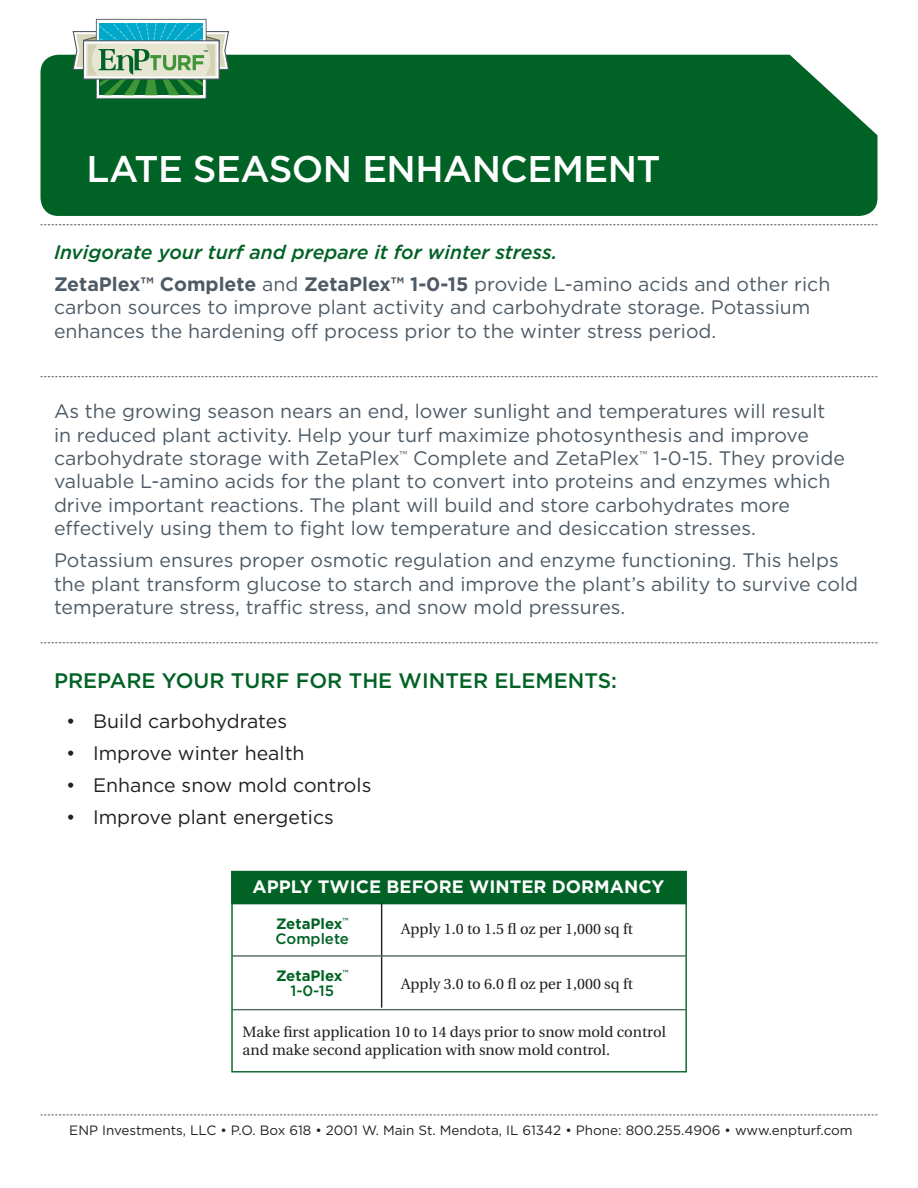
<style>
.page{position:relative;width:918px;height:1188px;background:#fff}
.page>*{position:absolute;margin:0;border:0;box-sizing:border-box;transform-origin:0 0}
.t1{font:500 37.2px "Gotham";letter-spacing:-.015em;color:#fff}
.t2{font:500 21px "Gotham";color:#006224}
.t3{font:19.5px/23.4px "Gotham";color:#4e5b66}
.t4{font:19.5px "Gotham";color:#231f20}
.t5{font:italic 500 19.5px "Gotham";color:#006224}
.t6{font:700 18px "Gotham";color:#fff}
.t7{font:15px/18px "Utopia";color:#231f20}
.t8{font:700 15px "Gotham";color:#006224}
.t9{font:500 15px "Gotham";color:#006224}
.t10{font:13.5px "Gotham";color:#231f20}
.t11{font:7.5px "Myriad Pro";color:#006224}
.s1{font-weight:700}
</style>
<div class="page">
<div style="left:40px;top:55px;width:838px;height:161px;background:#006224"></div>
<svg style="left:73px;top:19px;width:156px;height:80px"></svg>
<svg style="left:40px;top:224px;width:838px;height:1px"></svg>
<svg style="left:40px;top:376px;width:838px;height:1px"></svg>
<svg style="left:40px;top:642px;width:838px;height:1px"></svg>
<svg style="left:40px;top:1114px;width:838px;height:1px"></svg>
<div style="left:231px;top:871px;width:456px;height:33px;background:#006224"></div>
<hr style="left:381px;top:903px;width:1px;height:105px;background:#231f20">
<hr style="left:232px;top:955px;width:454px;height:2px;background:#516d5b">
<hr style="left:232px;top:1009px;width:454px;height:1px;background:#516d5b">
<div style="left:231px;top:871px;width:456px;height:202px;border:1px solid #006224"></div>
<p class="t11" style="left:204px;top:48px;width:6px">™</p>
<p class="t1" style="left:87px;top:147px;width:575px">LATE SEASON ENHANCEMENT</p>
<p class="t5" style="left:54px;top:239px;width:505px">Invigorate your turf and prepare it for winter stress.</p>
<p class="t3" style="left:54px;top:272px;width:778px"><span class="s1">ZetaPlex™ Complete</span> and <span class="s1">ZetaPlex™ 1-0-15</span> provide L-amino acids and other rich carbon sources to improve plant activity and carbohydrate storage. Potassium enhances the hardening off process prior to the winter stress period.</p>
<p class="t3" style="left:54px;top:399px;width:793px">As the growing season nears an end, lower sunlight and temperatures will result in reduced plant activity. Help your turf maximize photosynthesis and improve carbohydrate storage with ZetaPlex<sup>™</sup> Complete and ZetaPlex<sup>™</sup> 1-0-15. They provide valuable L-amino acids for the plant to convert into proteins and enzymes which drive important reactions. The plant will build and store carbohydrates more effectively using them to fight low temperature and desiccation stresses.</p>
<p class="t3" style="left:54px;top:548px;width:806px">Potassium ensures proper osmotic regulation and enzyme functioning. This helps the plant transform glucose to starch and improve the plant’s ability to survive cold temperature stress, traffic stress, and snow mold pressures.</p>
<p class="t2" style="left:54px;top:669px;width:565px">PREPARE YOUR TURF FOR THE WINTER ELEMENTS:</p>
<p class="t4" style="left:66px;top:709px;width:223px">• Build carbohydrates</p>
<p class="t4" style="left:66px;top:741px;width:240px">• Improve winter health</p>
<p class="t4" style="left:66px;top:773px;width:307px">• Enhance snow mold controls</p>
<p class="t4" style="left:66px;top:805px;width:269px">• Improve plant energetics</p>
<p class="t6" style="left:253px;top:875px;width:413px">APPLY TWICE BEFORE WINTER DORMANCY</p>
<p class="t8" style="left:276px;top:914px;width:74px">ZetaPlex<sup>™</sup></p>
<p class="t9" style="left:276px;top:930px;width:75px">Complete</p>
<p class="t8" style="left:276px;top:966px;width:74px">ZetaPlex<sup>™</sup></p>
<p class="t9" style="left:290px;top:983px;width:45px">1-0-15</p>
<p class="t7" style="left:401px;top:920px;width:233px">Apply 1.0 to 1.5 fl oz per 1,000 sq ft</p>
<p class="t7" style="left:401px;top:976px;width:233px">Apply 3.0 to 6.0 fl oz per 1,000 sq ft</p>
<p class="t7" style="left:243px;top:1023px;width:425px">Make first application 10 to 14 days prior to snow mold control and make second application with snow mold control.</p>
<p class="t10" style="left:69px;top:1122px;width:785px">ENP Investments, LLC • P.O. Box 618 • 2001 W. Main St. Mendota, IL 61342 • Phone: 800.255.4906 • www.enpturf.com</p>
</div>
